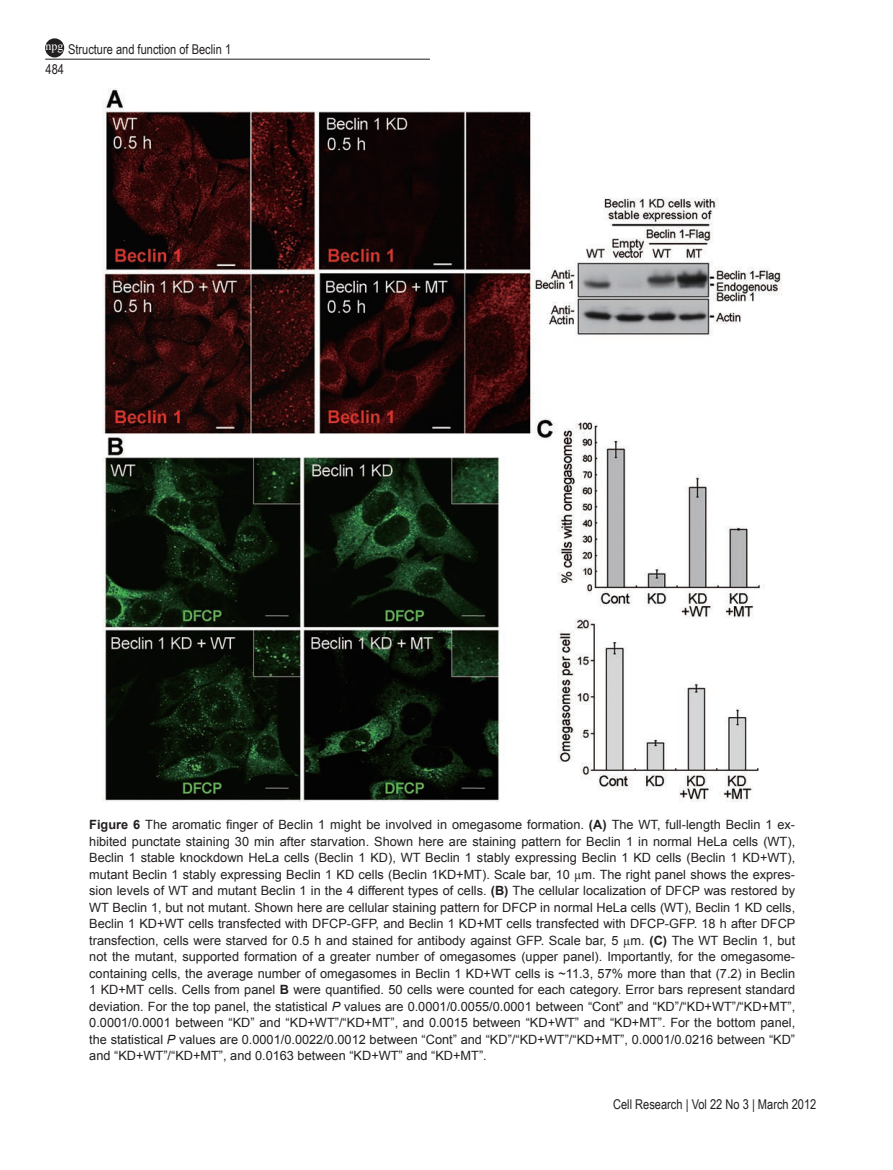
<style>
.page{position:relative;width:893px;height:1170px;background:#fff}
.page>*{position:absolute;margin:0;border:0;box-sizing:border-box;transform-origin:0 0}
.t1{font:13.5px "Arial Narrow";color:#231f20}
.t2{font:12.75px/16.5px "Arial";color:#231f20;text-align:justify}
.t3{font:12px "Times New Roman";color:#fff}
.s1{font-weight:700}
.s2{font-family:"Times New Roman"}
.s3{font-style:italic}
</style>
<div class="page">
<hr style="left:45px;top:59px;width:385px;height:1px;background:#231f20">
<div style="left:46px;top:39px;width:17px;height:18px;background:#231f20;border-radius:50%"></div>
<div style="left:45px;top:38px;width:19px;height:19px;border:2px solid #231f20;border-radius:50%"></div>
<img style="left:102px;top:88px;width:680px;height:713px">
<p class="t1" style="left:68px;top:39px;width:165px">Structure and function of Beclin 1</p>
<p class="t3" style="left:46px;top:38px;width:19px">npg</p>
<p class="t1" style="left:46px;top:59px;width:20px">484</p>
<p class="t2" style="left:89px;top:816px;width:708px"><span class="s1">Figure 6</span> The aromatic finger of Beclin 1 might be involved in omegasome formation. <span class="s1">(A)</span> The WT, full-length Beclin 1 ex&shy;hibited punctate staining 30 min after starvation. Shown here are staining pattern for Beclin 1 in normal HeLa cells (WT), Beclin 1 stable knockdown HeLa cells (Beclin 1 KD), WT Beclin 1 stably expressing Beclin 1 KD cells (Beclin 1 KD+WT), mutant Beclin 1 stably expressing Beclin 1 KD cells (Beclin 1KD+MT). Scale bar, 10 <span class="s2">µ</span>m. The right panel shows the expres&shy;sion levels of WT and mutant Beclin 1 in the 4 different types of cells. <span class="s1">(B)</span> The cellular localization of DFCP was restored by WT Beclin 1, but not mutant. Shown here are cellular staining pattern for DFCP in normal HeLa cells (WT), Beclin 1 KD cells, Beclin 1 KD+WT cells transfected with DFCP-GFP, and Beclin 1 KD+MT cells transfected with DFCP-GFP. 18 h after DFCP transfection, cells were starved for 0.5 h and stained for antibody against GFP. Scale bar, 5 <span class="s2">µ</span>m. <span class="s1">(C)</span> The WT Beclin 1, but not the mutant, supported formation of a greater number of omegasomes (upper panel). Importantly, for the omegasome&shy;containing cells, the average number of omegasomes in Beclin 1 KD+WT cells is ~11.3, 57% more than that (7.2) in Beclin 1 KD+MT cells. Cells from panel <span class="s1">B</span> were quantified. 50 cells were counted for each category. Error bars represent standard deviation. For the top panel, the statistical <span class="s3">P</span> values are 0.0001/0.0055/0.0001 between “Cont” and “KD”/“KD+WT”/“KD+MT”, 0.0001/0.0001 between “KD” and “KD+WT”/“KD+MT”, and 0.0015 between “KD+WT” and “KD+MT”. For the bottom panel, the statistical <span class="s3">P</span> values are 0.0001/0.0022/0.0012 between “Cont” and “KD”/“KD+WT”/“KD+MT”, 0.0001/0.0216 between “KD” and “KD+WT”/“KD+MT”, and 0.0163 between “KD+WT” and “KD+MT”.</p>
<p class="t1" style="left:613px;top:1094px;width:205px">Cell Research | Vol 22 No 3 | March 2012</p>
</div>
